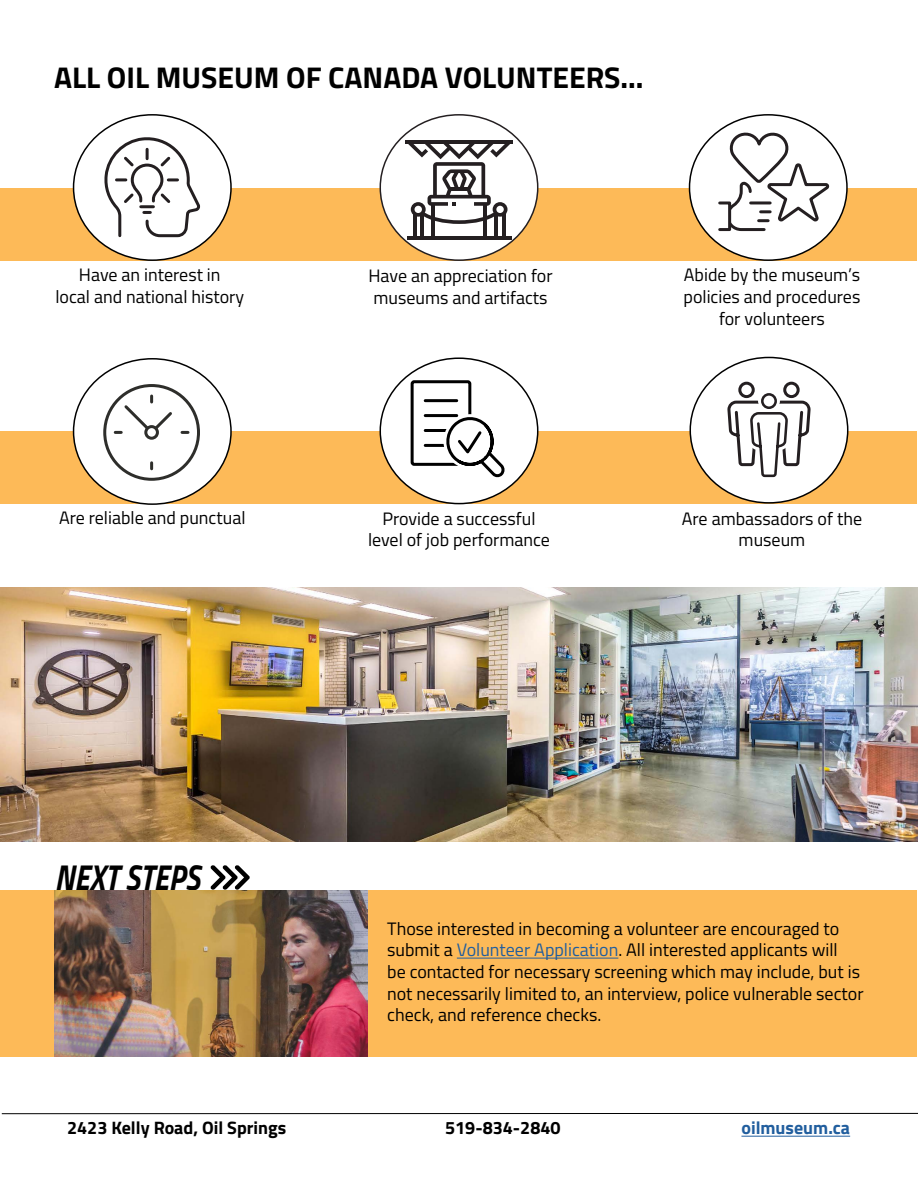
<style>
.page{position:relative;width:918px;height:1188px;background:#fff}
.page>*{position:absolute;margin:0;border:0;box-sizing:border-box;transform-origin:0 0}
.t1{font:italic 700 36px "Titillium Web";color:#000;scale:.83 1}
.t2{font:700 30px "Titillium Web";color:#000}
.t3{font:18px/21.6px "Titillium Web";color:#000;text-align:center}
.t4{font:700 18px "Titillium Web";color:#000}
.t5{font:700 18px "Titillium Web";color:#215e9e}
.s1{color:#215e9e}
</style>
<div class="page">
<div style="left:1px;top:890px;width:916px;height:166px;background:#fdba58"></div>
<div style="left:1px;top:431px;width:916px;height:73px;background:#fdba58"></div>
<div style="left:690px;top:357px;width:158px;height:146px;background:#fff;border-radius:50%"></div>
<div style="left:380px;top:358px;width:158px;height:146px;background:#fff;border-radius:50%"></div>
<div style="left:74px;top:359px;width:157px;height:145px;background:#fff;border-radius:50%"></div>
<svg style="left:727px;top:381px;width:84px;height:97px"></svg>
<svg style="left:409px;top:379px;width:107px;height:126px"></svg>
<div style="left:103px;top:384px;width:97px;height:97px;border:3px solid #2e2e2b;border-radius:50%"></div>
<div style="left:144px;top:425px;width:15px;height:15px;border:3px solid #2e2e2b;border-radius:50%"></div>
<svg style="left:115px;top:396px;width:57px;height:41px"></svg>
<svg style="left:182px;top:431px;width:6px;height:3px"></svg>
<svg style="left:150px;top:463px;width:3px;height:6px"></svg>
<div style="left:1px;top:188px;width:916px;height:73px;background:#fdba58"></div>
<div style="left:690px;top:115px;width:157px;height:145px;background:#fff;border-radius:50%"></div>
<div style="left:718px;top:201px;width:13px;height:30px;background:#fff;border:3px solid #241f21"></div>
<svg style="left:725px;top:128px;width:111px;height:105px"></svg>
<div style="left:380px;top:115px;width:158px;height:145px;background:#fff;border-radius:50%"></div>
<div style="left:74px;top:115px;width:157px;height:145px;background:#fff;border-radius:50%"></div>
<svg style="left:105px;top:137px;width:96px;height:101px"></svg>
<hr style="left:457px;top:958px;width:161px;height:1px;background:#215e9e">
<svg style="left:210px;top:865px;width:40px;height:25px"></svg>
<hr style="left:2px;top:1113px;width:916px;height:1px;background:#000">
<hr style="left:431px;top:204px;width:4px;height:34px;background:#241f21">
<hr style="left:483px;top:204px;width:4px;height:34px;background:#241f21">
<hr style="left:405px;top:140px;width:108px;height:4px;background:#241f21">
<hr style="left:407px;top:237px;width:104px;height:3px;background:#241f21">
<hr style="left:413px;top:213px;width:3px;height:25px;background:#241f21">
<hr style="left:420px;top:213px;width:4px;height:25px;background:#241f21">
<hr style="left:494px;top:213px;width:4px;height:25px;background:#241f21">
<hr style="left:502px;top:213px;width:4px;height:25px;background:#241f21">
<svg style="left:408px;top:144px;width:102px;height:80px"></svg>
<hr style="left:741px;top:1136px;width:109px;height:1px;background:#215e9e">
<img style="left:1px;top:587px;width:916px;height:254px">
<img style="left:55px;top:890px;width:313px;height:166px">
<h2 class="t2" style="left:54px;top:55px;width:591px">ALL OIL MUSEUM OF CANADA VOLUNTEERS...</h2>
<p class="t3" style="left:55px;top:263px;width:190px">Have an interest in<br>local and national history</p>
<p class="t3" style="left:368px;top:264px;width:186px;text-align:left">Have an appreciation for museums and artifacts</p>
<p class="t3" style="left:684px;top:263px;width:178px">Abide by the museum’s policies and procedures for volunteers</p>
<p class="t3" style="left:59px;top:506px;width:188px">Are reliable and punctual</p>
<p class="t3" style="left:368px;top:507px;width:183px">Provide a successful level of job performance</p>
<p class="t3" style="left:682px;top:507px;width:182px">Are ambassadors of the museum</p>
<h1 class="t1" style="left:55px;top:849px;width:176px">NEXT STEPS</h1>
<p class="t3" style="left:387px;top:917px;width:478px;text-align:left">Those interested in becoming a volunteer are encouraged to submit a <span class="s1">Volunteer Application</span>. All interested applicants will<br>be contacted for necessary screening which may include, but is not necessarily limited to, an interview, police vulnerable sector check, and reference checks.</p>
<p class="t4" style="left:67px;top:1114px;width:221px">2423 Kelly Road, Oil Springs</p>
<p class="t4" style="left:445px;top:1114px;width:117px">519-834-2840</p>
<p class="t5" style="left:741px;top:1114px;width:110px">oilmuseum.ca</p>
</div>
